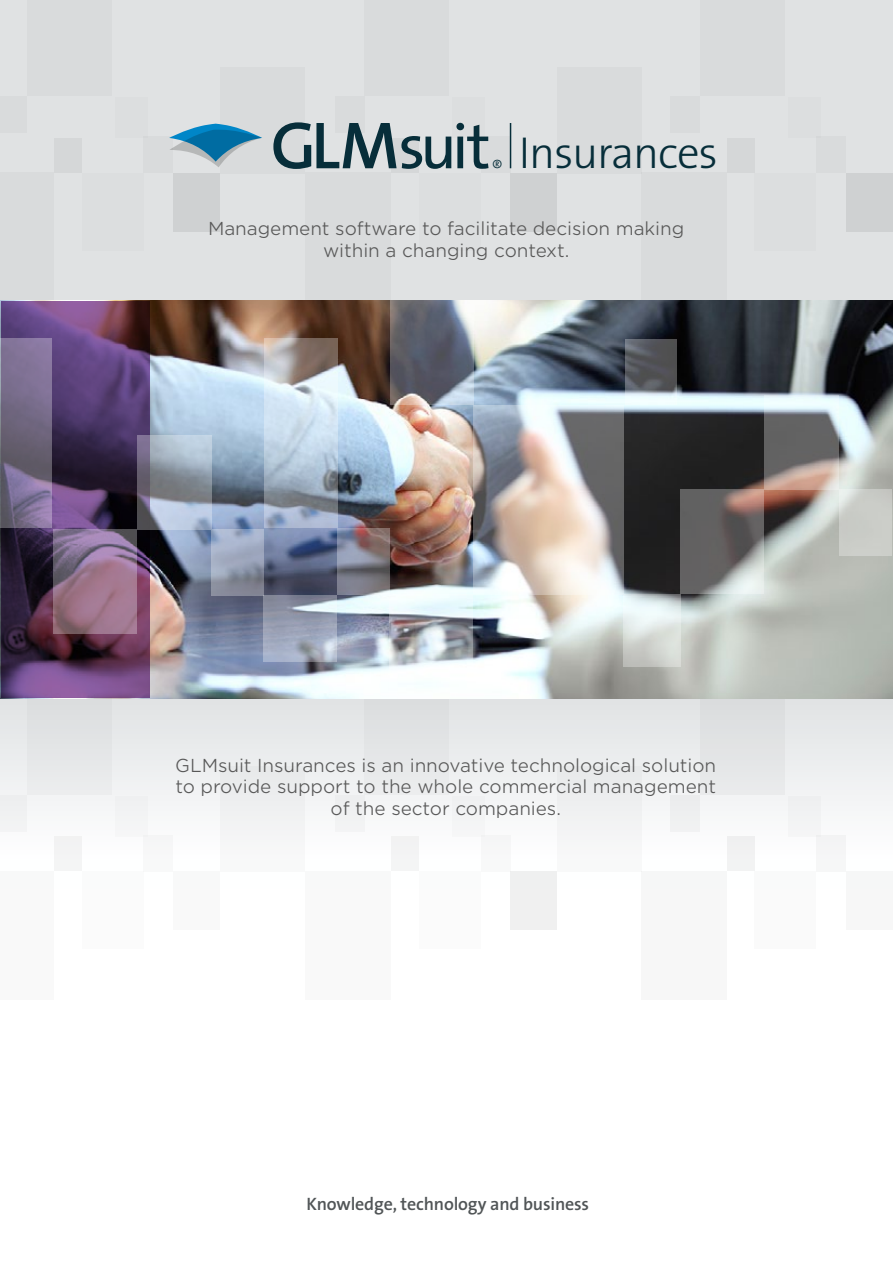
<style>
.page{position:relative;width:893px;height:1263px;background:#fff}
.page>*{position:absolute;margin:0;border:0;box-sizing:border-box;transform-origin:0 0}
.t1{font:300 45px "The Sans B3";letter-spacing:-.025em;color:#072e3a}
.t2{font:300 18px/21.6px "Gotham S Sm";letter-spacing:-.005em;color:#585858;text-align:center}
.t3{font:600 18px "The Sans B6";letter-spacing:-.01em;color:#515557}
</style>
<div class="page">
<div style="left:0;top:0;width:893px;height:698px;background:#e0e2e3"></div>
<div style="left:0;top:698px;width:893px;height:435px;background:linear-gradient(to bottom,#eceeef,#fff)"></div>
<div style="left:220px;top:67px;width:85px;height:106px;background:#d9dbdc"></div>
<div style="left:173px;top:173px;width:47px;height:59px;background:#cfd1d2"></div>
<div style="left:144px;top:137px;width:29px;height:36px;background:#d9dbdc"></div>
<div style="left:82px;top:173px;width:62px;height:78px;background:#dcdedf"></div>
<div style="left:115px;top:98px;width:32px;height:40px;background:#dcdedf"></div>
<div style="left:54px;top:138px;width:28px;height:35px;background:#d5d7d8"></div>
<div style="left:27px;top:0;width:84px;height:96px;background:#d9dbdc"></div>
<div style="left:0;top:96px;width:27px;height:37px;background:#d9dbdc"></div>
<div style="left:0;top:173px;width:54px;height:129px;background:#d9dbdc"></div>
<div style="left:557px;top:67px;width:85px;height:106px;background:#d9dbdc"></div>
<div style="left:510px;top:173px;width:47px;height:59px;background:#cfd1d2"></div>
<div style="left:481px;top:137px;width:29px;height:36px;background:#d9dbdc"></div>
<div style="left:419px;top:173px;width:62px;height:78px;background:#dcdedf"></div>
<div style="left:452px;top:98px;width:32px;height:40px;background:#dcdedf"></div>
<div style="left:391px;top:138px;width:28px;height:35px;background:#d5d7d8"></div>
<div style="left:364px;top:0;width:84px;height:96px;background:#d9dbdc"></div>
<div style="left:335px;top:96px;width:29px;height:37px;background:#d9dbdc"></div>
<div style="left:306px;top:173px;width:85px;height:129px;background:#d9dbdc"></div>
<div style="left:846px;top:173px;width:47px;height:59px;background:#cfd1d2"></div>
<div style="left:817px;top:137px;width:29px;height:36px;background:#d9dbdc"></div>
<div style="left:754px;top:173px;width:62px;height:78px;background:#dcdedf"></div>
<div style="left:788px;top:98px;width:32px;height:40px;background:#dcdedf"></div>
<div style="left:727px;top:138px;width:27px;height:35px;background:#d5d7d8"></div>
<div style="left:700px;top:0;width:84px;height:96px;background:#d9dbdc"></div>
<div style="left:671px;top:96px;width:29px;height:37px;background:#d9dbdc"></div>
<div style="left:641px;top:173px;width:85px;height:129px;background:#d9dbdc"></div>
<img style="left:150px;top:301px;width:743px;height:397px">
<div style="left:220px;top:766px;width:85px;height:106px;background:#f1f2f2"></div>
<div style="left:173px;top:871px;width:47px;height:59px;background:#f9f9f9"></div>
<div style="left:144px;top:835px;width:29px;height:37px;background:#f7f7f8"></div>
<div style="left:82px;top:871px;width:62px;height:78px;background:#fbfbfb"></div>
<div style="left:115px;top:796px;width:32px;height:41px;background:#f3f4f4"></div>
<div style="left:54px;top:836px;width:28px;height:35px;background:#f3f3f4"></div>
<div style="left:27px;top:698px;width:84px;height:97px;background:#e3e5e6"></div>
<div style="left:0;top:795px;width:27px;height:36px;background:#f0f1f2"></div>
<div style="left:0;top:871px;width:54px;height:129px;background:#f9f9f9"></div>
<div style="left:557px;top:766px;width:85px;height:106px;background:#f1f2f2"></div>
<div style="left:510px;top:871px;width:47px;height:59px;background:#f0f0f0"></div>
<div style="left:481px;top:835px;width:29px;height:37px;background:#f7f7f8"></div>
<div style="left:419px;top:871px;width:62px;height:78px;background:#fbfbfb"></div>
<div style="left:452px;top:796px;width:32px;height:41px;background:#f3f4f4"></div>
<div style="left:391px;top:836px;width:28px;height:35px;background:#f3f3f4"></div>
<div style="left:364px;top:699px;width:84px;height:96px;background:#e3e5e6"></div>
<div style="left:335px;top:795px;width:29px;height:36px;background:#f0f1f2"></div>
<div style="left:306px;top:871px;width:85px;height:129px;background:#f9f9f9"></div>
<div style="left:846px;top:871px;width:47px;height:59px;background:#f7f7f7"></div>
<div style="left:817px;top:835px;width:29px;height:37px;background:#f5f5f6"></div>
<div style="left:754px;top:871px;width:62px;height:78px;background:#fafafa"></div>
<div style="left:788px;top:796px;width:32px;height:41px;background:#f2f3f3"></div>
<div style="left:727px;top:836px;width:27px;height:35px;background:#f1f1f2"></div>
<div style="left:700px;top:699px;width:84px;height:96px;background:#e2e3e4"></div>
<div style="left:671px;top:795px;width:29px;height:36px;background:#eeeff0"></div>
<div style="left:641px;top:871px;width:85px;height:129px;background:#f7f7f7"></div>
<svg style="left:273px;top:122px;width:215px;height:47px"></svg>
<svg style="left:169px;top:124px;width:93px;height:43px"></svg>
<svg style="left:473px;top:405px;width:150px;height:189px;background:#b7b2af"></svg>
<svg style="left:390px;top:301px;width:83px;height:104px;background:#6f727d"></svg>
<svg style="left:390px;top:595px;width:83px;height:103px;background:#cfd5d8"></svg>
<svg style="left:337px;top:528px;width:53px;height:67px;background:#807b85"></svg>
<svg style="left:264px;top:595px;width:73px;height:66px;background:#9ea6b8"></svg>
<svg style="left:625px;top:339px;width:51px;height:66px;background:#73777c"></svg>
<svg style="left:623px;top:595px;width:57px;height:72px"></svg>
<svg style="left:680px;top:489px;width:84px;height:105px;background:#7a7574"></svg>
<svg style="left:764px;top:395px;width:75px;height:94px;background:#969291"></svg>
<svg style="left:839px;top:489px;width:52px;height:66px;background:#cccec9"></svg>
<svg style="left:264px;top:338px;width:73px;height:190px;background:#b1bbc6"></svg>
<hr style="left:510px;top:123px;width:1px;height:45px;background:#072e3a">
<svg style="left:1px;top:301px;width:149px;height:397px;background:#51355d"></svg>
<svg style="left:53px;top:529px;width:83px;height:105px;background:#93738c"></svg>
<svg style="left:137px;top:435px;width:75px;height:94px;background:#959dac"></svg>
<svg style="left:211px;top:529px;width:53px;height:66px;background:#969fb4"></svg>
<svg style="left:0;top:338px;width:52px;height:190px;background:#776c88"></svg>
<h1 class="t1" style="left:492px;top:128px;width:228px"><sub>®</sub> Insurances</h1>
<p class="t2" style="left:208px;top:217px;width:478px">Management software to facilitate decision making within a changing context.</p>
<p class="t2" style="left:175px;top:754px;width:542px">GLMsuit Insurances is an innovative technological solution to provide support to the whole commercial management of the sector companies.</p>
<p class="t3" style="left:306px;top:1194px;width:284px">Knowledge, technology and business</p>
</div>
